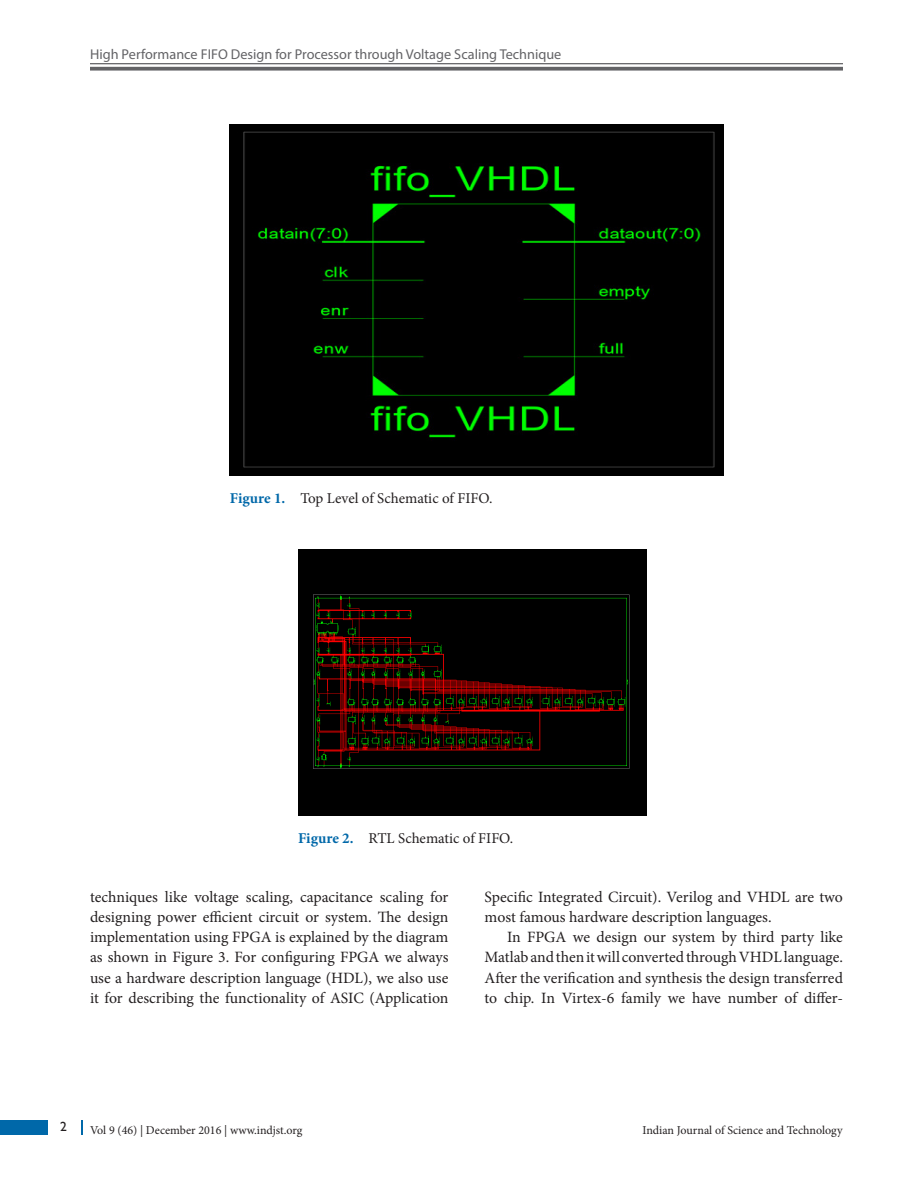
<style>
.page{position:relative;width:918px;height:1188px;background:#fff}
.page>*{position:absolute;margin:0;border:0;box-sizing:border-box;transform-origin:0 0}
.Text_Ind{font:15.75px/20.2px "Minion Pro";color:#231f20;text-align:justify}
.Fig_cap{font:15px "Minion Pro";color:#231f20}
.t1{font:14.25px "Myriad Pro";color:#636366}
.Paragraph_Style_1{font:13.5px "Gill Sans";color:#231f20}
.t2{font:12px "Minion Pro";color:#231f20}
.s1{font-weight:700;color:#0068a9}
</style>
<div class="page">
<hr style="left:90px;top:63px;width:753px;height:1px;background:#636366">
<svg style="left:90px;top:67px;width:753px;height:4px;background:#737376"></svg>
<div style="left:0;top:1120px;width:47px;height:15px;background:#0068a9"></div>
<svg style="left:81px;top:1120px;width:1px;height:15px"></svg>
<img style="left:230px;top:124px;width:494px;height:351px">
<img style="left:298px;top:550px;width:349px;height:266px">
<p class="t1" style="left:90px;top:45px;width:473px">High Performance FIFO Design for Processor through Voltage Scaling Technique</p>
<p class="Fig_cap" style="left:230px;top:488px;width:264px"><span class="s1">Figure 1.</span> Top Level of Schematic of FIFO.</p>
<p class="Fig_cap" style="left:298px;top:828px;width:217px"><span class="s1">Figure 2.</span> RTL Schematic of FIFO.</p>
<p class="Text_Ind" style="left:90px;top:887px;width:360px">techniques like voltage scaling, capacitance scaling for designing power efficient circuit or system. The design implementation using FPGA is explained by the diagram as shown in Figure 3. For configuring FPGA we always use a hardware description language (HDL), we also use it for describing the functionality of ASIC (Application</p>
<p class="Text_Ind" style="left:484px;top:887px;width:360px">Specific Integrated Circuit). Verilog and VHDL are two most famous hardware description languages.</p>
<p class="Text_Ind" style="left:484px;top:927px;width:360px;text-indent:22px">In FPGA we design our system by third party like Matlab and then it will converted through VHDL language.<br>After the verification and synthesis the design transferred to chip. In Virtex-6 family we have number of differ-</p>
<p class="Paragraph_Style_1" style="left:60px;top:1119px;width:8px">2</p>
<p class="t2" style="left:90px;top:1123px;width:214px">Vol 9 (46) | December 2016 | www.indjst.org</p>
<p class="t2" style="left:642px;top:1123px;width:202px">Indian Journal of Science and Technology</p>
</div>
